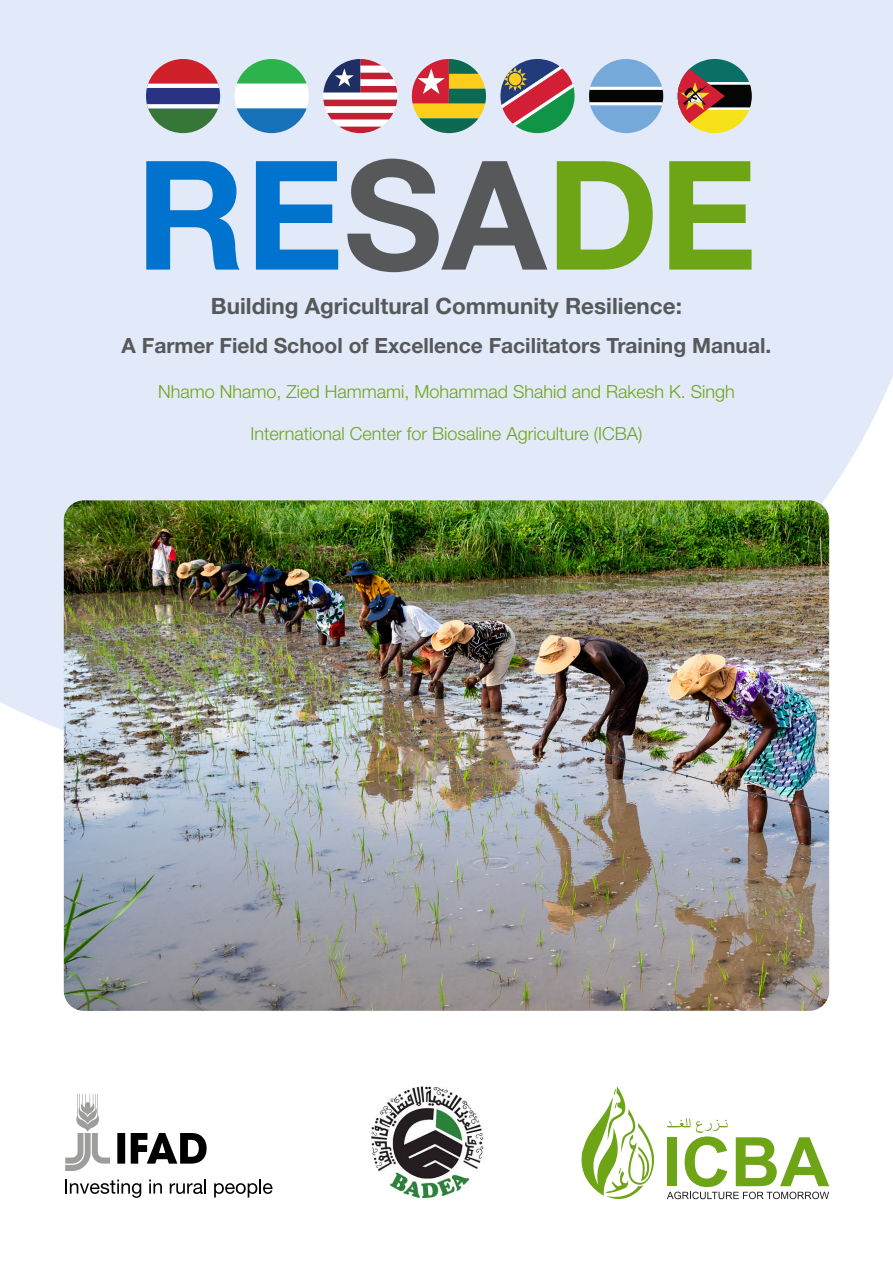
<style>
.page{position:relative;width:893px;height:1263px;background:#fff}
.page>*{position:absolute;margin:0;border:0;box-sizing:border-box;transform-origin:0 0}
.t1{font:700 151.8px "Helvetica Neue LT Std";color:#0073ce}
.t2{font:700 22.5px "Helvetica Neue LT Std";color:#57585a}
.t3{font:700 21px "Helvetica Neue LT Std";color:#57585a}
.t4{font:300 18px "Helvetica Neue LT Std";color:#6ea516}
.s1{color:#57585a}
.s2{color:#6ea516}
</style>
<div class="page">
<div style="left:0;top:0;width:893px;height:774px;background:#e2eaf9"></div>
<svg style="left:146px;top:59px;width:74px;height:74px"></svg>
<svg style="left:500px;top:59px;width:75px;height:74px"></svg>
<div style="left:509px;top:73px;width:12px;height:12px;background:#fcce1a;border-radius:50%"></div>
<svg style="left:589px;top:59px;width:74px;height:74px"></svg>
<svg style="left:323px;top:59px;width:74px;height:74px"></svg>
<svg style="left:678px;top:59px;width:74px;height:74px"></svg>
<svg style="left:235px;top:59px;width:74px;height:74px"></svg>
<svg style="left:412px;top:59px;width:74px;height:74px"></svg>
<svg style="left:65px;top:1179px;width:76px;height:19px"></svg>
<svg style="left:149px;top:1179px;width:13px;height:14px"></svg>
<svg style="left:170px;top:1179px;width:36px;height:15px"></svg>
<svg style="left:214px;top:1179px;width:59px;height:18px"></svg>
<svg style="left:117px;top:1133px;width:90px;height:30px"></svg>
<svg style="left:65px;top:1094px;width:45px;height:77px"></svg>
<img style="left:371px;top:1086px;width:113px;height:113px">
<svg style="left:667px;top:1118px;width:162px;height:81px"></svg>
<svg style="left:581px;top:1086px;width:74px;height:113px"></svg>
<img style="left:64px;top:500px;width:765px;height:511px">
<p class="t1" style="left:136px;top:122px;width:623px">RE<span class="s1">SA</span><span class="s2">DE</span></p>
<p class="t2" style="left:211px;top:292px;width:472px">Building Agricultural Community Resilience:</p>
<p class="t3" style="left:122px;top:332px;width:651px">A Farmer Field School of Excellence Facilitators Training Manual.</p>
<p class="t4" style="left:158px;top:380px;width:578px">Nhamo Nhamo, Zied Hammami, Mohammad Shahid and Rakesh K. Singh</p>
<p class="t4" style="left:251px;top:422px;width:393px">International Center for Biosaline Agriculture (ICBA)</p>
</div>
